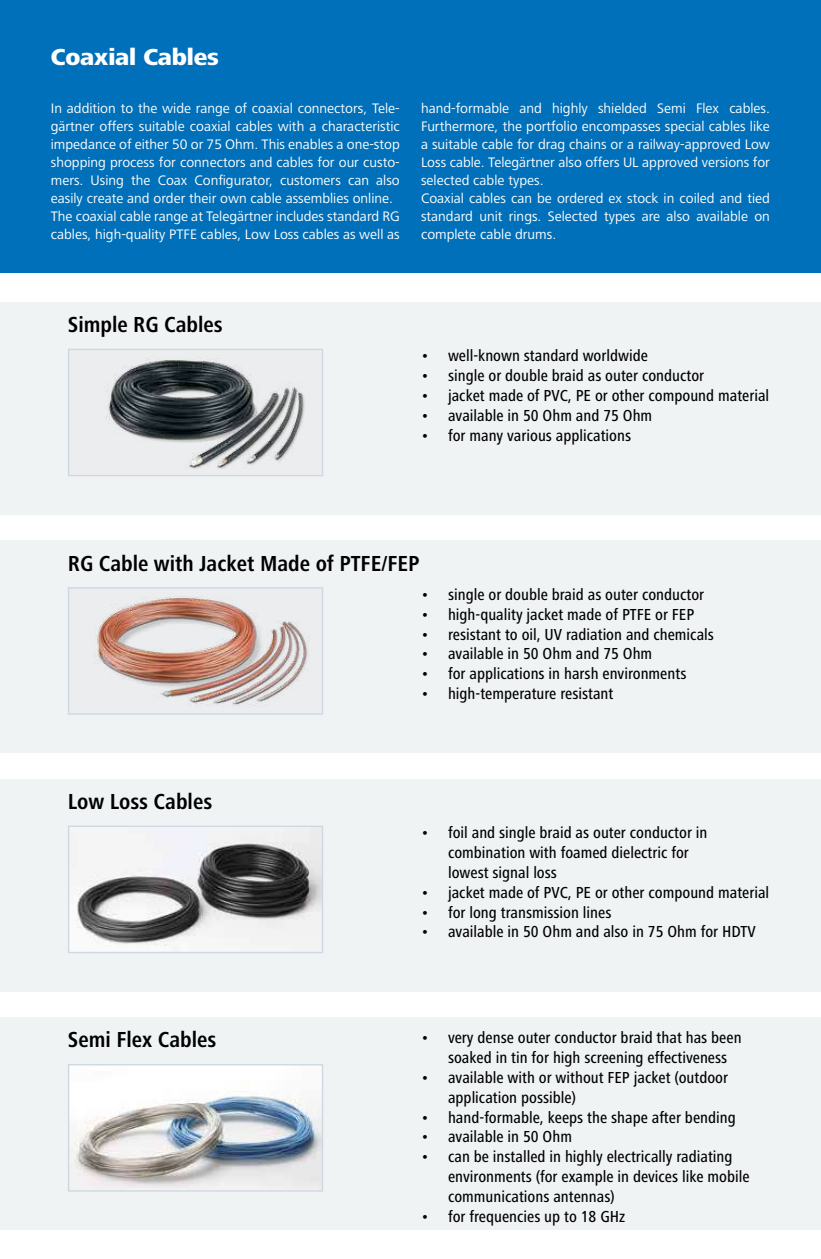
<style>
.page{position:relative;width:821px;height:1259px;background:#fff}
.page>*{position:absolute;margin:0;border:0;box-sizing:border-box;transform-origin:0 0}
.t1{font:800 24px "Frutiger Next LT";letter-spacing:-.005em;color:#fff}
.t2{font:700 condensed 22.5px "Frutiger Next LT";color:#000}
.t3{font:500 condensed 16.5px/19.8px "Frutiger Next LT";color:#000}
.t4{font:14.25px/18px "Frutiger Next LT";color:#fff}
</style>
<div class="page">
<div style="left:0;top:0;width:820px;height:272px;background:#0070ba"></div>
<div style="left:0;top:302px;width:820px;height:212px;background:#f0f3f4"></div>
<img style="left:105px;top:356px;width:200px;height:113px">
<div style="left:68px;top:349px;width:255px;height:127px;border:1px solid #ced8e3"></div>
<div style="left:0;top:540px;width:820px;height:213px;background:#f0f3f4"></div>
<img style="left:93px;top:596px;width:217px;height:111px">
<div style="left:68px;top:587px;width:255px;height:127px;border:1px solid #ced8e3"></div>
<div style="left:0;top:778px;width:820px;height:213px;background:#f0f3f4"></div>
<img style="left:70px;top:842px;width:251px;height:109px">
<div style="left:68px;top:825px;width:255px;height:128px;border:1px solid #ced8e3"></div>
<div style="left:0;top:1017px;width:820px;height:212px;background:#f0f3f4"></div>
<img style="left:70px;top:1066px;width:251px;height:120px">
<div style="left:68px;top:1064px;width:255px;height:127px;border:1px solid #ced8e3"></div>
<h1 class="t1" style="left:51px;top:44px;width:170px">Coaxial Cables</h1>
<p class="t4" style="left:51px;top:99px;width:350px">In addition to the wide range of coaxial connectors, Tele&shy;gärtner offers suitable coaxial cables with a characteristic impedance of either 50 or 75 Ohm. This enables a one-stop shopping process for connectors and cables for our custo&shy;mers. Using the Coax Configurator, customers can also easily create and order their own cable assemblies online.<br>The coaxial cable range at Telegärtner includes standard RG cables, high-quality PTFE cables, Low Loss cables as well as</p>
<p class="t4" style="left:421px;top:99px;width:350px">hand-formable and highly shielded Semi Flex cables.<br>Furthermore, the portfolio encompasses special cables like a suitable cable for drag chains or a railway-approved Low Loss cable. Telegärtner also offers UL approved versions for selected cable types.<br>Coaxial cables can be ordered ex stock in coiled and tied standard unit rings. Selected types are also available on complete cable drums.</p>
<h2 class="t2" style="left:68px;top:312px;width:156px">Simple RG Cables</h2>
<p class="t3" style="left:421px;top:346px;width:228px">• well-known standard worldwide</p>
<p class="t3" style="left:421px;top:366px;width:284px">• single or double braid as outer conductor</p>
<p class="t3" style="left:421px;top:386px;width:349px">• jacket made of PVC, PE or other compound material</p>
<p class="t3" style="left:421px;top:405px;width:233px">• available in 50 Ohm and 75 Ohm</p>
<p class="t3" style="left:421px;top:425px;width:211px">• for many various applications</p>
<h2 class="t2" style="left:68px;top:550px;width:353px">RG Cable with Jacket Made of PTFE/FEP</h2>
<h2 class="t2" style="left:68px;top:789px;width:146px">Low Loss Cables</h2>
<p class="t3" style="left:421px;top:584px;width:284px">• single or double braid as outer conductor</p>
<p class="t3" style="left:421px;top:604px;width:275px">• high-quality jacket made of PTFE or FEP</p>
<p class="t3" style="left:421px;top:624px;width:294px">• resistant to oil, UV radiation and chemicals</p>
<p class="t3" style="left:421px;top:644px;width:233px">• available in 50 Ohm and 75 Ohm</p>
<p class="t3" style="left:421px;top:664px;width:267px">• for applications in harsh environments</p>
<p class="t3" style="left:421px;top:683px;width:194px">• high-temperature resistant</p>
<p class="t3" style="left:448px;top:823px;width:261px;text-indent:-27px">• foil and single braid as outer conductor in combination with foamed dielectric for lowest signal loss</p>
<p class="t3" style="left:421px;top:882px;width:349px">• jacket made of PVC, PE or other compound material</p>
<p class="t3" style="left:421px;top:902px;width:192px">• for long transmission lines</p>
<p class="t3" style="left:421px;top:922px;width:336px">• available in 50 Ohm and also in 75 Ohm for HDTV</p>
<h2 class="t2" style="left:68px;top:1027px;width:150px">Semi Flex Cables</h2>
<p class="t3" style="left:448px;top:1028px;width:295px;text-indent:-27px">• very dense outer conductor braid that has been soaked in tin for high screening effectiveness</p>
<p class="t3" style="left:448px;top:1067px;width:281px;text-indent:-27px">• available with or without FEP jacket (outdoor application possible)</p>
<p class="t3" style="left:421px;top:1107px;width:316px">• hand-formable, keeps the shape after bending</p>
<p class="t3" style="left:421px;top:1127px;width:152px">• available in 50 Ohm</p>
<p class="t3" style="left:448px;top:1146px;width:303px;text-indent:-27px">• can be installed in highly electrically radiating environments (for example in devices like mobile communications antennas)</p>
<p class="t3" style="left:421px;top:1206px;width:205px">• for frequencies up to 18 GHz</p>
</div>
